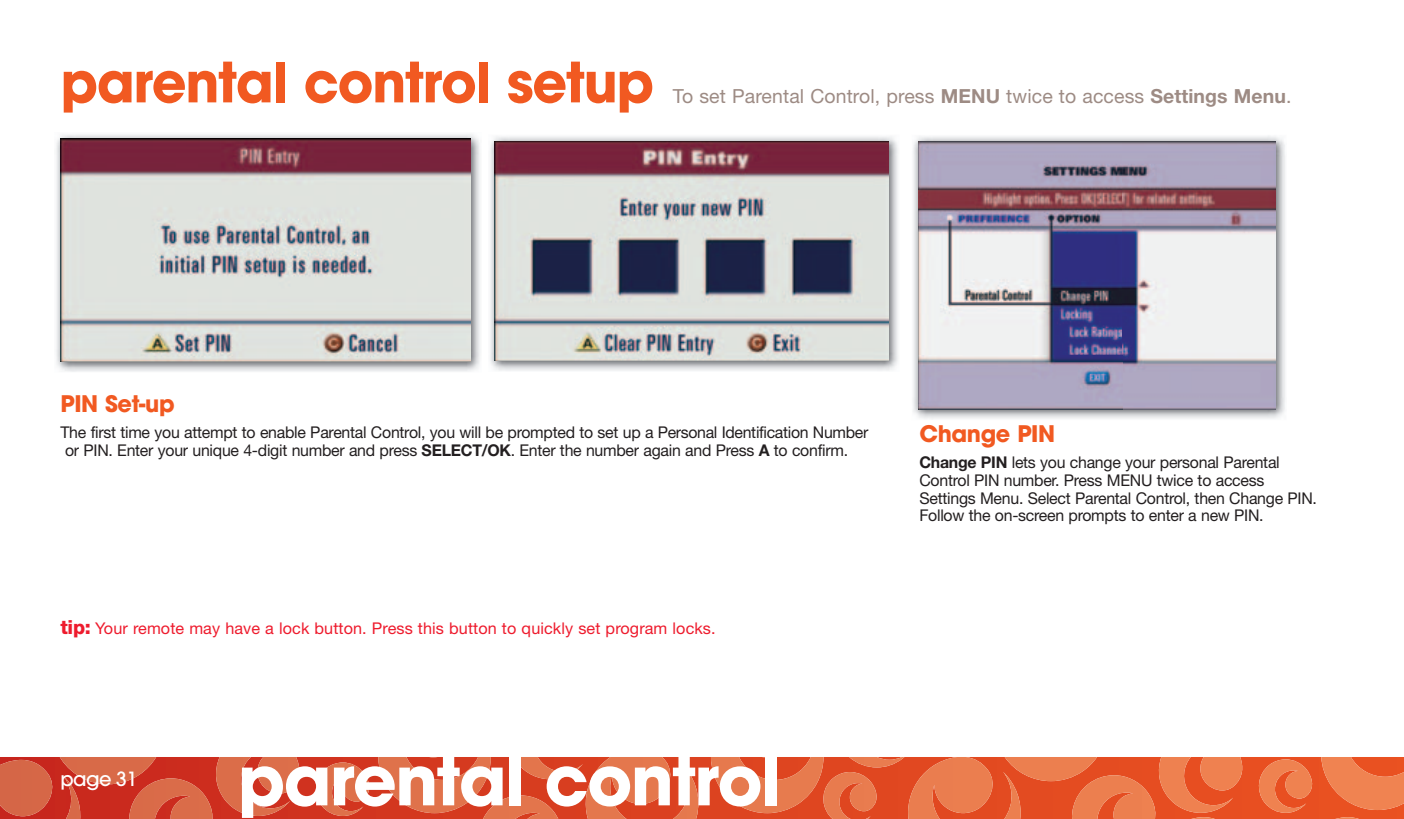
<style>
.page{position:relative;width:1404px;height:819px;background:#fff}
.page>*{position:absolute;margin:0;border:0;box-sizing:border-box;transform-origin:0 0}
.t1{font:700 68px "Avant Garde";letter-spacing:-.025em;color:#fff}
.t2{font:700 55px "Avant Garde";letter-spacing:-.025em;color:#f15921}
.t3{font:700 22.6px "Avant Garde";letter-spacing:-.015em;color:#f15921}
.t4{font:19.4px "Helvetica Neue";letter-spacing:.005em;color:#9d8b84}
.t5{font:500 19.4px "Avant Garde";letter-spacing:-.03em;color:#fff}
.t6{font:16.2px/17.8px "Helvetica Neue";letter-spacing:-.015em;color:#231f20}
.t7{font:16.2px "Helvetica Neue";letter-spacing:.005em;color:#ee1b2d}
.s1{font-weight:700}
.s2{font-weight:800;font-size:19.4px}
</style>
<div class="page">
<svg style="left:701px;top:757px;width:554px;height:62px"></svg>
<img style="left:56px;top:134px;width:424px;height:238px">
<img style="left:60px;top:139px;width:411px;height:223px">
<img style="left:490px;top:136px;width:408px;height:235px">
<img style="left:495px;top:141px;width:393px;height:220px">
<img style="left:913px;top:136px;width:372px;height:283px">
<img style="left:918px;top:141px;width:357px;height:269px">
<svg style="left:0;top:757px;width:302px;height:62px;background:#d24d35"></svg>
<svg style="left:313px;top:757px;width:388px;height:62px;background:#dc5836"></svg>
<svg style="left:1255px;top:757px;width:149px;height:62px;background:#ec6a3a"></svg>
<svg style="left:711px;top:757px;width:533px;height:62px;background:#e66439"></svg>
<h2 class="t2" style="left:60px;top:62px;width:595px">parental control setup</h2>
<p class="t4" style="left:673px;top:88px;width:620px">To set Parental Control, press <span class="s1">MENU</span> twice to access <span class="s1">Settings Menu</span>.</p>
<h3 class="t3" style="left:60px;top:395px;width:116px">PIN Set-up</h3>
<p class="t6" style="left:60px;top:424px;width:809px">The first time you attempt to enable Parental Control, you will be prompted to set up a Personal Identification Number or PIN. Enter your unique 4-digit number and press <span class="s1">SELECT/OK</span>. Enter the number again and Press <span class="s1">A</span> to confirm.</p>
<h3 class="t3" style="left:919px;top:425px;width:137px">Change PIN</h3>
<p class="t6" style="left:919px;top:455px;width:399px"><span class="s1">Change PIN</span> lets you change your personal Parental Control PIN number. Press MENU twice to access Settings Menu. Select Parental Control, then Change PIN.<br>Follow the on-screen prompts to enter a new PIN.</p>
<p class="t7" style="left:60px;top:622px;width:657px"><span class="s2">tip:</span> Your remote may have a lock button. Press this button to quickly set program locks.</p>
<p class="t5" style="left:60px;top:772px;width:78px">page 31</p>
<h1 class="t1" style="left:238px;top:755px;width:544px">parental control</h1>
</div>
